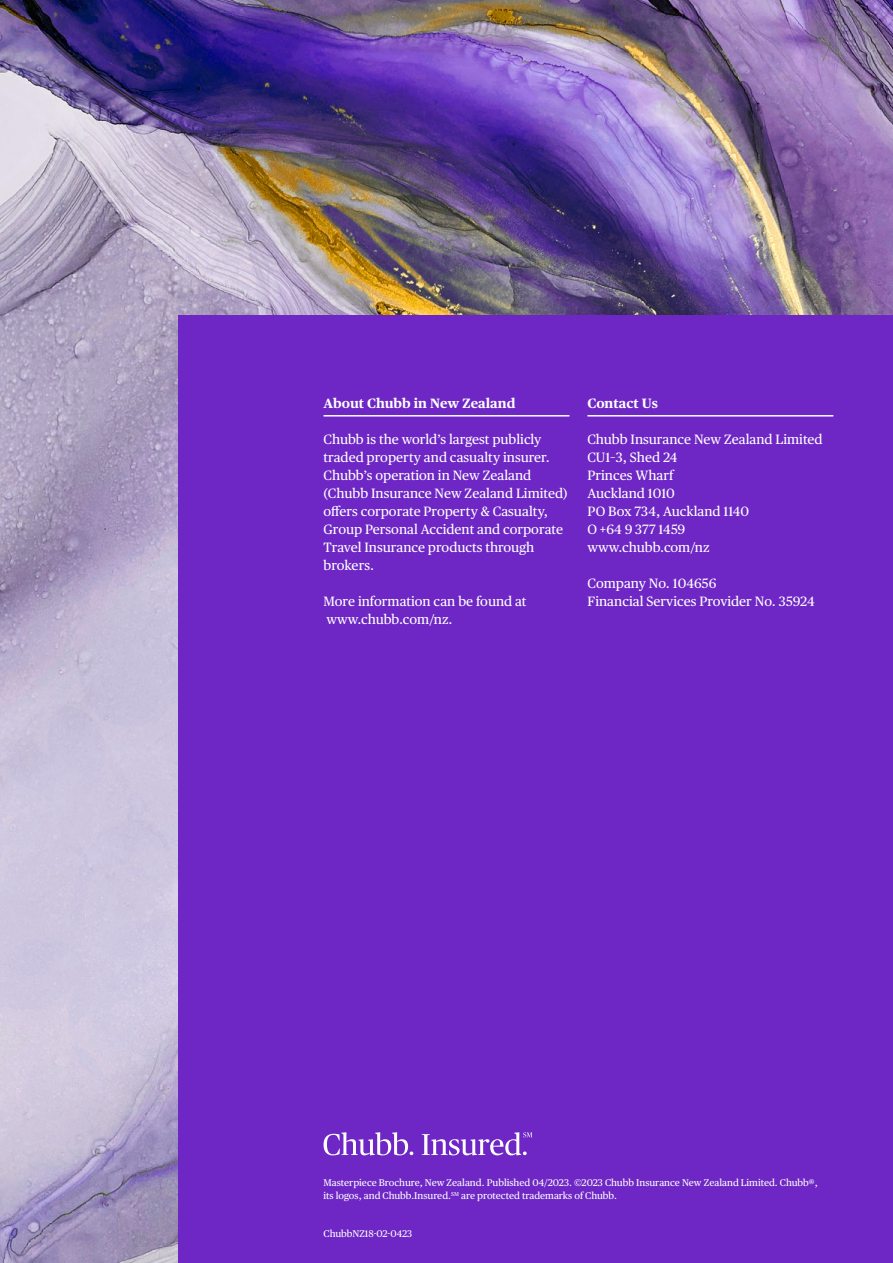
<style>
.page{position:relative;width:893px;height:1263px;background:#fff}
.page>*{position:absolute;margin:0;border:0;box-sizing:border-box;transform-origin:0 0}
.t1{font:13.5px/18px "Chubb Publico Text";color:#fff}
.t2{font:700 13.5px "Chubb Publico Text";color:#fff}
.t3{font:9.75px/12.8px "Chubb Publico Text";color:#fff}
</style>
<div class="page">
<img style="left:0;top:0;width:893px;height:1263px">
<div style="left:179px;top:316px;width:714px;height:947px;background:#6e27c5"></div>
<svg style="left:324px;top:1132px;width:89px;height:23px"></svg>
<svg style="left:422px;top:1132px;width:110px;height:23px"></svg>
<hr style="left:324px;top:415px;width:245px;height:1px;background:#fff">
<hr style="left:587px;top:415px;width:246px;height:1px;background:#fff">
<p class="t2" style="left:324px;top:393px;width:193px">About Chubb in New Zealand</p>
<p class="t1" style="left:324px;top:430px;width:246px">Chubb is the world’s largest publicly traded property and casualty insurer.<br>Chubb’s operation in New Zealand (Chubb Insurance New Zealand Limited) offers corporate Property &amp; Casualty, Group Personal Accident and corporate Travel Insurance products through brokers.</p>
<p class="t1" style="left:324px;top:592px;width:205px">More information can be found at www.chubb.com/nz.</p>
<p class="t2" style="left:587px;top:393px;width:72px">Contact Us</p>
<p class="t1" style="left:587px;top:430px;width:237px">Chubb Insurance New Zealand Limited<br>CU1–3, Shed 24<br>Princes Wharf<br>Auckland 1010<br>PO Box 734, Auckland 1140<br>O +64 9 377 1459<br>www.chubb.com/nz</p>
<p class="t1" style="left:587px;top:574px;width:229px">Company No. 104656<br>Financial Services Provider No. 35924</p>
<p class="t3" style="left:324px;top:1176px;width:496px">Masterpiece Brochure, New Zealand. Published 04/2023. ©2023 Chubb Insurance New Zealand Limited. Chubb®, its logos, and Chubb.Insured.<sup>SM</sup> are protected trademarks of Chubb.</p>
<p class="t3" style="left:324px;top:1226px;width:90px">ChubbNZ18-02-0423</p>
</div>
